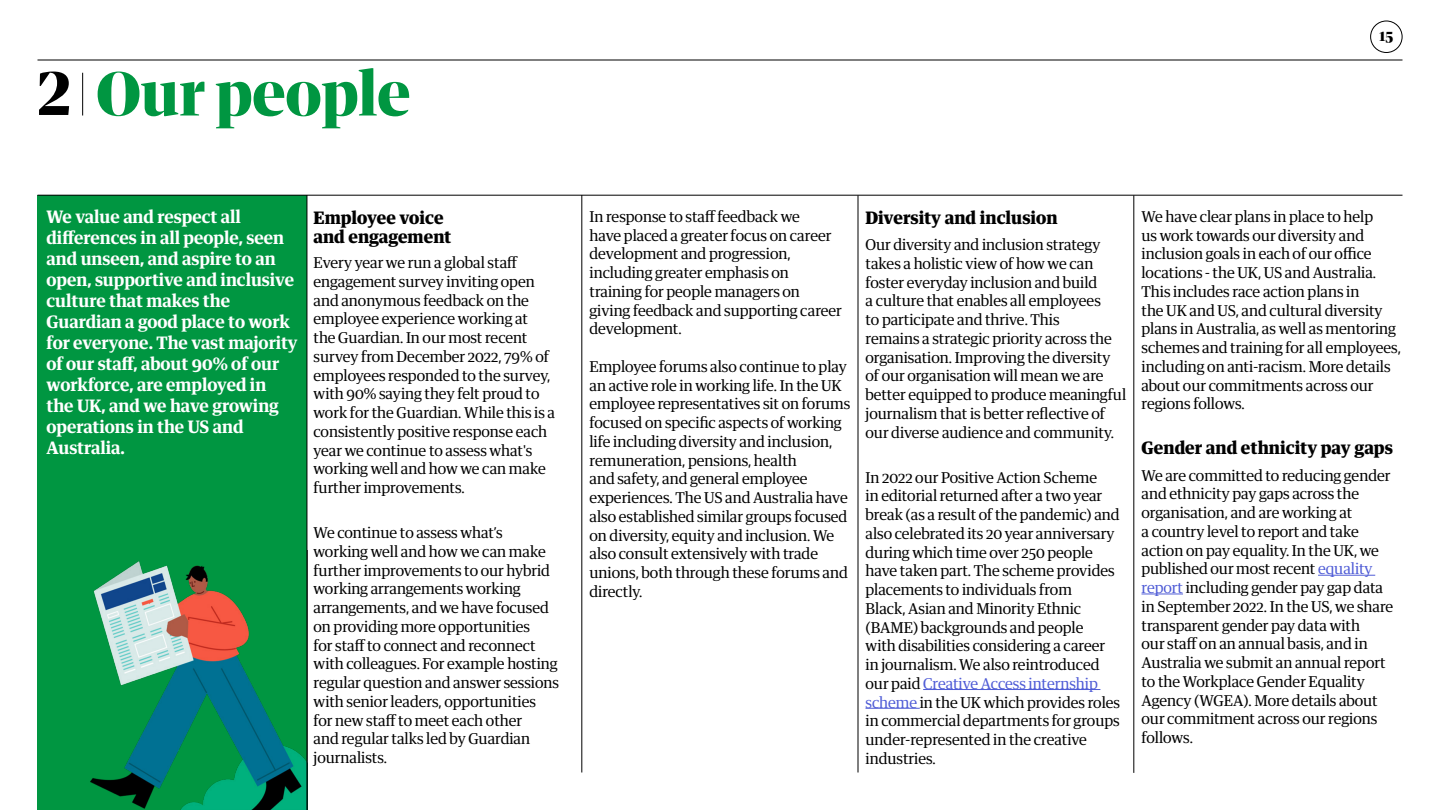
<style>
.page{position:relative;width:1440px;height:810px;background:#fff}
.page>*{position:absolute;margin:0;border:0;box-sizing:border-box;transform-origin:0 0}
.t1{font:700 60px "GT Guardian Titlepiece";color:#009641}
.t2{font:600 17.25px/21px "GH Guardian Headline";color:#fff}
.t3{font:700 17.25px/18.8px "GH Guardian Headline";color:#000}
.t4{font:15px/18.8px "GH Guardian Headline";color:#000}
.t5{font:700 15px "GT Guardian Titlepiece";color:#000}
.s1{font-size:59.32px;color:#000}
.s2{color:#4f5cd6}
</style>
<div class="page">
<hr style="left:38px;top:60px;width:1364px;height:1px;background:#000">
<div style="left:38px;top:195px;width:269px;height:615px;background:#009641"></div>
<hr style="left:1134px;top:195px;width:1px;height:578px;background:#000">
<hr style="left:38px;top:195px;width:1364px;height:1px;background:#000">
<hr style="left:858px;top:195px;width:1px;height:577px;background:#000">
<hr style="left:582px;top:195px;width:1px;height:577px;background:#000">
<hr style="left:923px;top:689px;width:177px;height:1px;background:#4f5cd6">
<hr style="left:866px;top:708px;width:54px;height:1px;background:#4f5cd6">
<hr style="left:1318px;top:575px;width:57px;height:1px;background:#4f5cd6">
<hr style="left:1142px;top:594px;width:41px;height:1px;background:#4f5cd6">
<div style="left:1370px;top:21px;width:32px;height:32px;border:1px solid #000;border-radius:50%"></div>
<hr style="left:82px;top:73px;width:1px;height:43px;background:#000">
<img style="left:90px;top:550px;width:217px;height:260px">
<hr style="left:307px;top:195px;width:1px;height:615px;background:#000">
<h1 class="t1" style="left:38px;top:45px;width:375px"><span class="s1">2</span> Our people</h1>
<p class="t5" style="left:1379px;top:23px;width:16px">15</p>
<p class="t2" style="left:46px;top:204px;width:253px">We value and respect all differences in all people, seen and unseen, and aspire to an open, supportive and inclusive culture that makes the<br>Guardian a good place to work for everyone. The vast majority of our staff, about 90% of our workforce, are employed in the UK, and we have growing operations in the US and<br>Australia.</p>
<p class="t3" style="left:314px;top:206px;width:139px">Employee voice and engagement</p>
<p class="t4" style="left:590px;top:206px;width:254px">In response to staff feedback we<br>have placed a greater focus on career development and progression, including greater emphasis on training for people managers on giving feedback and supporting career development.</p>
<p class="t4" style="left:590px;top:356px;width:262px">Employee forums also continue to play an active role in working life. In the UK employee representatives sit on forums focused on specific aspects of working life including diversity and inclusion, remuneration, pensions, health<br>and safety, and general employee experiences. The US and Australia have also established similar groups focused on diversity, equity and inclusion. We also consult extensively with trade unions, both through these forums and directly.</p>
<p class="t4" style="left:314px;top:252px;width:243px">Every year we run a global staff engagement survey inviting open and anonymous feedback on the employee experience working at<br>the Guardian. In our most recent survey from December 2022, 79% of employees responded to the survey, with 90% saying they felt proud to work for the Guardian. While this is a consistently positive response each year we continue to assess what's working well and how we can make further improvements.</p>
<p class="t4" style="left:314px;top:522px;width:247px">We continue to assess what’s working well and how we can make further improvements to our hybrid working arrangements working arrangements, and we have focused on providing more opportunities<br>for staff to connect and reconnect with colleagues. For example hosting regular question and answer sessions with senior leaders, opportunities<br>for new staff to meet each other<br>and regular talks led by Guardian journalists.</p>
<p class="t3" style="left:866px;top:206px;width:194px">Diversity and inclusion</p>
<p class="t4" style="left:866px;top:234px;width:262px">Our diversity and inclusion strategy takes a holistic view of how we can foster everyday inclusion and build<br>a culture that enables all employees<br>to participate and thrive. This<br>remains a strategic priority across the organisation. Improving the diversity of our organisation will mean we are better equipped to produce meaningful journalism that is better reflective of our diverse audience and community.</p>
<p class="t4" style="left:866px;top:466px;width:256px">In 2022 our Positive Action Scheme<br>in editorial returned after a two year break (as a result of the pandemic) and also celebrated its 20 year anniversary during which time over 250 people have taken part. The scheme provides placements to individuals from<br>Black, Asian and Minority Ethnic (BAME) backgrounds and people<br>with disabilities considering a career in journalism. We also reintroduced our paid <span class="s2">Creative Access internship scheme</span> in the UK which provides roles in commercial departments for groups under-represented in the creative industries.</p>
<p class="t4" style="left:1142px;top:206px;width:261px">We have clear plans in place to help<br>us work towards our diversity and inclusion goals in each of our office locations - the UK, US and Australia.<br>This includes race action plans in<br>the UK and US, and cultural diversity plans in Australia, as well as mentoring schemes and training for all employees, including on anti-racism. More details about our commitments across our regions follows.</p>
<p class="t3" style="left:1142px;top:437px;width:253px">Gender and ethnicity pay gaps</p>
<p class="t4" style="left:1142px;top:464px;width:253px">We are committed to reducing gender and ethnicity pay gaps across the organisation, and are working at<br>a country level to report and take action on pay equality. In the UK, we published our most recent <span class="s2">equality report</span> including gender pay gap data in September 2022. In the US, we share transparent gender pay data with<br>our staff on an annual basis, and in<br>Australia we submit an annual report to the Workplace Gender Equality<br>Agency (WGEA). More details about our commitment across our regions follows.</p>
</div>
